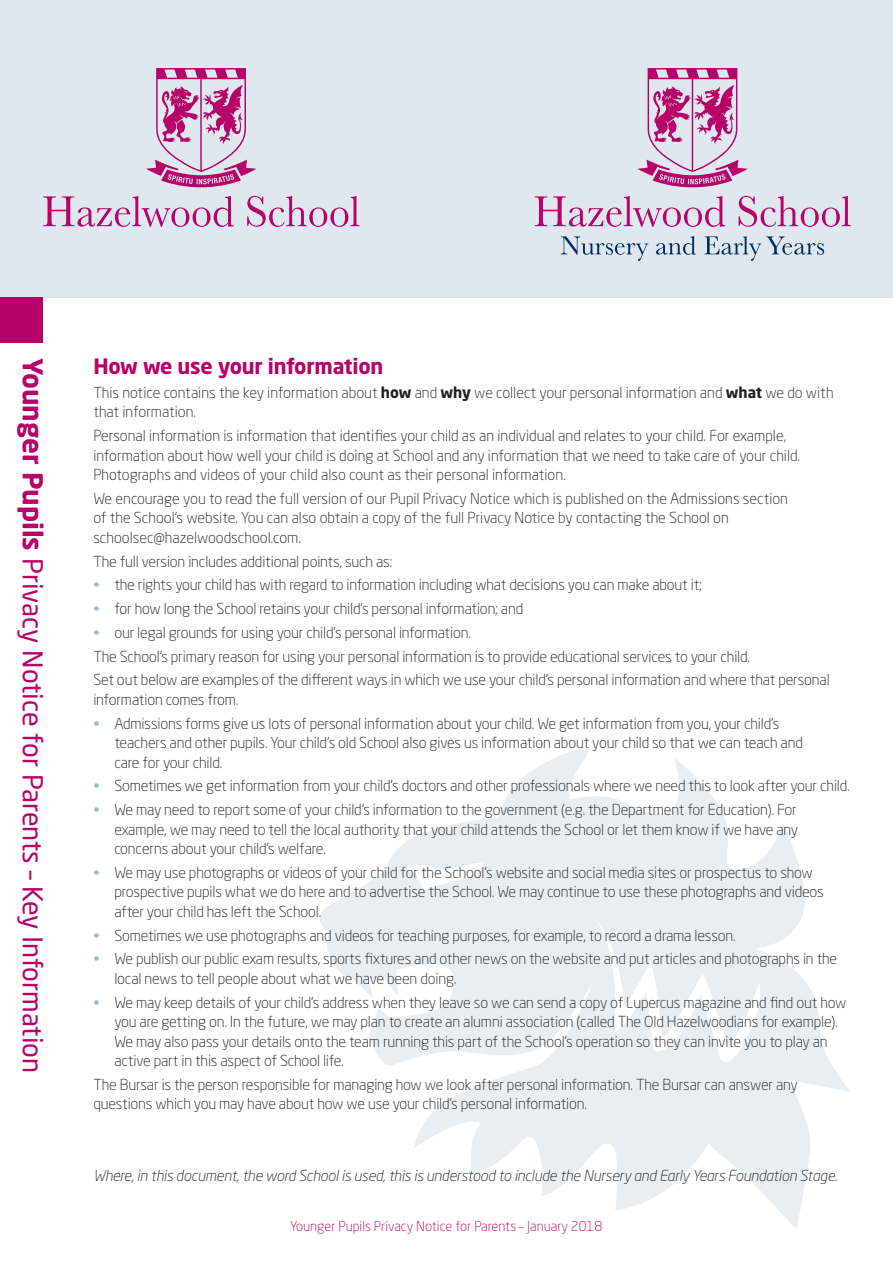
<style>
.page{position:relative;width:893px;height:1263px;background:#fff}
.page>*{position:absolute;margin:0;border:0;box-sizing:border-box;transform-origin:0 0}
.t1{font:27px "Neo Sans Std";color:#b70369}
.Heading_2{font:700 21px "Neo Sans Std";letter-spacing:-.01em;color:#b70369}
.Number_plus_text__le{font:300 15px/19.5px "Neo Sans Std";letter-spacing:-.01em;color:#231f20}
.Number_plus_text__le-2{font:italic 300 15px "Neo Sans Std";letter-spacing:-.01em;color:#231f20}
.t2{font:300 13.5px "Neo Sans Std";color:#b70369}
.s1{font-weight:700}
.s2{color:#9cbcce}
</style>
<div class="page">
<svg style="left:320px;top:749px;width:530px;height:480px;fill:#e8eff4"></svg>
<div style="left:0;top:0;width:893px;height:298px;background:#dee8ee"></div>
<div style="left:0;top:298px;width:43px;height:45px;background:#b70369"></div>
<svg style="left:43px;top:196px;width:191px;height:31px"></svg>
<svg style="left:247px;top:196px;width:112px;height:31px"></svg>
<svg style="left:146px;top:68px;width:110px;height:119px"></svg>
<svg style="left:535px;top:196px;width:190px;height:31px"></svg>
<svg style="left:739px;top:196px;width:112px;height:31px"></svg>
<svg style="left:637px;top:68px;width:111px;height:119px"></svg>
<svg style="left:561px;top:236px;width:87px;height:24px"></svg>
<svg style="left:656px;top:236px;width:40px;height:19px"></svg>
<svg style="left:704px;top:236px;width:120px;height:24px"></svg>
<p class="t1" style="left:49px;top:358px;width:717px;rotate:90deg"><span class="s1">Younger Pupils</span> Privacy Notice for Parents – Key Information</p>
<p class="Heading_2" style="left:93px;top:353px;width:292px">How we use your information</p>
<p class="Number_plus_text__le" style="left:93px;top:382px;width:742px">This notice contains the key information about <span class="s1">how</span> and <span class="s1">why</span> we collect your personal information and <span class="s1">what</span> we do with that information.</p>
<p class="Number_plus_text__le" style="left:93px;top:426px;width:708px">Personal information is information that identifies your child as an individual and relates to your child. For example, information about how well your child is doing at School and any information that we need to take care of your child.<br>Photographs and videos of your child also count as their personal information.</p>
<p class="Number_plus_text__le" style="left:93px;top:488px;width:696px">We encourage you to read the full version of our Pupil Privacy Notice which is published on the Admissions section of the School’s website. You can also obtain a copy of the full Privacy Notice by contacting the School on schoolsec@hazelwoodschool.com.</p>
<p class="Number_plus_text__le" style="left:93px;top:551px;width:301px">The full version includes additional points, such as:</p>
<p class="Number_plus_text__le" style="left:93px;top:575px;width:610px"><span class="s2">•</span> the rights your child has with regard to information including what decisions you can make about it;</p>
<p class="Number_plus_text__le" style="left:93px;top:599px;width:431px"><span class="s2">•</span> for how long the School retains your child’s personal information; and</p>
<p class="Number_plus_text__le" style="left:93px;top:622px;width:379px"><span class="s2">•</span> our legal grounds for using your child’s personal information.</p>
<p class="Number_plus_text__le" style="left:93px;top:646px;width:658px">The School’s primary reason for using your personal information is to provide educational services to your child.</p>
<p class="Number_plus_text__le" style="left:93px;top:670px;width:738px">Set out below are examples of the different ways in which we use your child’s personal information and where that personal information comes from.</p>
<p class="Number_plus_text__le" style="left:114px;top:713px;width:690px;text-indent:-21px"><span class="s2">•</span> Admissions forms give us lots of personal information about your child. We get information from you, your child’s teachers and other pupils. Your child’s old School also gives us information about your child so that we can teach and care for your child.</p>
<p class="Number_plus_text__le" style="left:93px;top:776px;width:758px"><span class="s2">•</span> Sometimes we get information from your child’s doctors and other professionals where we need this to look after your child.</p>
<p class="Number_plus_text__le" style="left:114px;top:800px;width:685px;text-align:justify;text-indent:-21px"><span class="s2">•</span> We may need to report some of your child’s information to the government (e.g. the Department for Education). For example, we may need to tell the local authority that your child attends the School or let them know if we have any concerns about your child’s welfare.</p>
<p class="Number_plus_text__le" style="left:114px;top:862px;width:711px;text-indent:-21px"><span class="s2">•</span> We may use photographs or videos of your child for the School’s website and social media sites or prospectus to show prospective pupils what we do here and to advertise the School. We may continue to use these photographs and videos after your child has left the School.</p>
<p class="Number_plus_text__le" style="left:93px;top:925px;width:644px"><span class="s2">•</span> Sometimes we use photographs and videos for teaching purposes, for example, to record a drama lesson.</p>
<p class="Number_plus_text__le" style="left:114px;top:949px;width:724px;text-indent:-21px"><span class="s2">•</span> We publish our public exam results, sports fixtures and other news on the website and put articles and photographs in the local news to tell people about what we have been doing.</p>
<p class="Number_plus_text__le" style="left:114px;top:992px;width:733px;text-indent:-21px"><span class="s2">•</span> We may keep details of your child’s address when they leave so we can send a copy of Lupercus magazine and find out how you are getting on. In the future, we may plan to create an alumni association (called The Old Hazelwoodians for example).<br>We may also pass your details onto the team running this part of the School’s operation so they can invite you to play an active part in this aspect of School life.</p>
<p class="Number_plus_text__le" style="left:93px;top:1074px;width:706px">The Bursar is the person responsible for managing how we look after personal information. The Bursar can answer any questions which you may have about how we use your child’s personal information.</p>
<p class="Number_plus_text__le-2" style="left:93px;top:1166px;width:745px">Where, in this document, the word School is used, this is understood to include the Nursery and Early Years Foundation Stage.</p>
<p class="t2" style="left:290px;top:1218px;width:314px">Younger Pupils Privacy Notice for Parents – January 2018</p>
</div>
